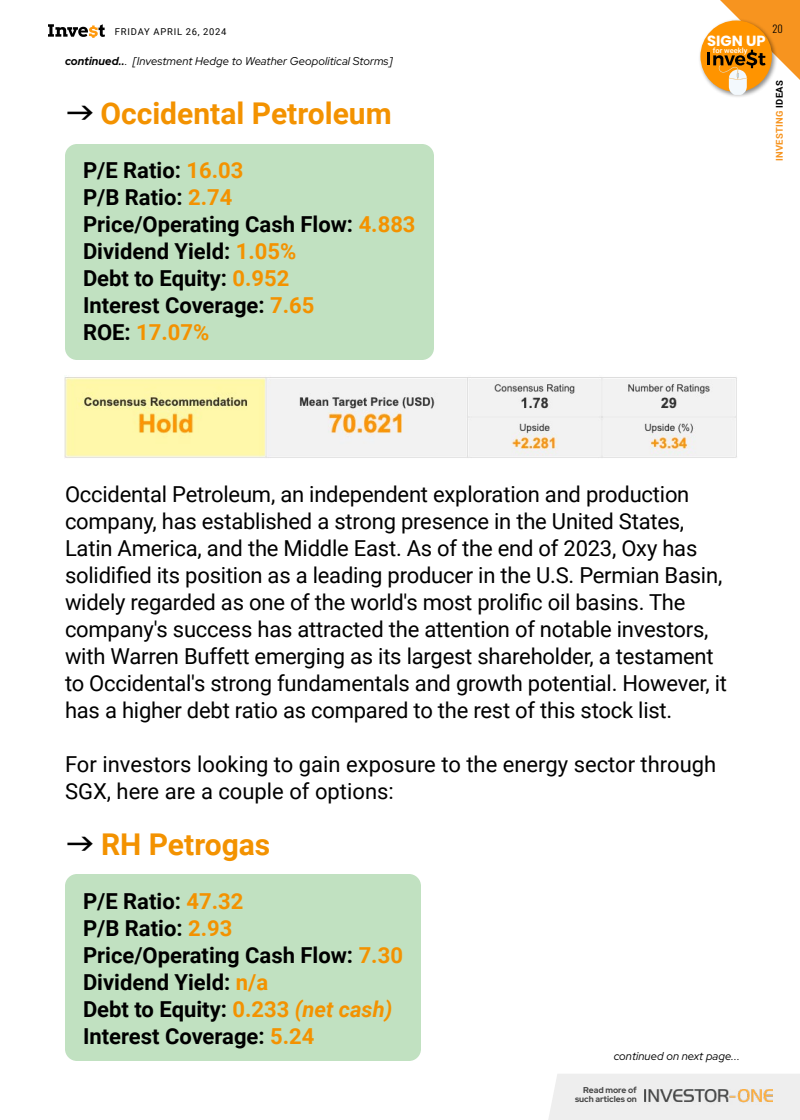
<style>
.page{position:relative;width:800px;height:1120px;background:#fff}
.page>*{position:absolute;margin:0;border:0;box-sizing:border-box;transform-origin:0 0}
.t1{font:700 30px "Roboto";color:#f39200}
.t2{font:22px/27px "Roboto";letter-spacing:-.01em;color:#000}
.t3{font:700 22px/27px "Roboto";color:#000}
.t4{font:700 14.7px "Poppins";color:#fff}
.t5{font:italic 11.3px "Red Hat Display";letter-spacing:.01em;color:#000}
.t6{font:300 10.3px "Oswald";color:#000}
.t7{font:9.4px "Roboto";letter-spacing:.085em;color:#000}
.t8{font:700 9.4px "Roboto";letter-spacing:.035em;color:#f7941f}
.t9{font:700 8.5px/8.5px "Red Hat Display";color:#444;text-align:right}
.t10{font:500 7.2px "Roboto";color:#fff;scale:1.05 1}
.s1{font-weight:700}
.s2{font-family:"BIZUD Gothic";color:#000}
.s3{color:#f39200}
.s4{color:#000}
.s5{font-style:italic;color:#f39200}
</style>
<div class="page">
<svg style="left:48px;top:24px;width:57px;height:14px"></svg>
<div style="left:65px;top:874px;width:356px;height:187px;background:#c1e1c1;border-radius:12px"></div>
<div style="left:65px;top:144px;width:369px;height:216px;background:#c1e1c1;border-radius:12px"></div>
<div style="left:548px;top:1074px;width:252px;height:46px;background:#eee"></div>
<img style="left:644px;top:1090px;width:128px;height:15px">
<div style="left:698px;top:18px;width:80px;height:81px;background:#000;opacity:.45"></div>
<div style="left:700px;top:21px;width:72px;height:71px;background:#ff9400;border-radius:50%"></div>
<svg style="left:707px;top:0;width:93px;height:95px"></svg>
<img style="left:64px;top:377px;width:673px;height:81px">
<p class="t7" style="left:115px;top:25px;width:113px">FRIDAY APRIL 26, 2024</p>
<p class="t6" style="left:773px;top:19px;width:12px">20</p>
<p class="t4" style="left:707px;top:32px;width:60px">SIGN UP</p>
<p class="t10" style="left:713px;top:45px;width:34px">for weekly</p>
<p class="t5" style="left:65px;top:54px;width:329px"><span class="s1">continued..</span>. [Investment Hedge to Weather Geopolitical Storms]</p>
<h1 class="t1" style="left:65px;top:92px;width:328px"><span class="s2">→</span> Occidental Petroleum</h1>
<p class="t3" style="left:83px;top:156px;width:334px">P/E Ratio: <span class="s3">16.03<br></span>P/B Ratio: <span class="s3">2.74<br></span>Price/Operating Cash Flow: <span class="s3">4.883<br></span>Dividend Yield: <span class="s3">1.05%<br></span>Debt to Equity: <span class="s3">0.952<br></span>Interest Coverage: <span class="s3">7.65<br></span>ROE: <span class="s3">17.07%</span></p>
<p class="t8" style="left:773px;top:161px;width:83px;rotate:-90deg">INVESTING <span class="s4">IDEAS</span></p>
<p class="t2" style="left:65px;top:480px;width:664px">Occidental Petroleum, an independent exploration and production company, has established a strong presence in the United States, Latin America, and the Middle East. As of the end of 2023, Oxy has solidified its position as a leading producer in the U.S. Permian Basin, widely regarded as one of the world's most prolific oil basins. The company's success has attracted the attention of notable investors, with Warren Buffett emerging as its largest shareholder, a testament to Occidental's strong fundamentals and growth potential. However, it has a higher debt ratio as compared to the rest of this stock list.</p>
<p class="t2" style="left:65px;top:750px;width:653px">For investors looking to gain exposure to the energy sector through<br>SGX, here are a couple of options:</p>
<h1 class="t1" style="left:65px;top:823px;width:207px"><span class="s2">→</span> RH Petrogas</h1>
<p class="t3" style="left:83px;top:887px;width:321px">P/E Ratio: <span class="s3">47.32<br></span>P/B Ratio: <span class="s3">2.93<br></span>Price/Operating Cash Flow: <span class="s3">7.30<br></span>Dividend Yield: <span class="s3">n/a<br></span>Debt to Equity: <span class="s3">0.233</span> <span class="s5">(net cash)<br></span>Interest Coverage: <span class="s3">5.24</span></p>
<p class="t5" style="left:614px;top:1049px;width:128px">continued on next page...</p>
<p class="t9" style="left:575px;top:1086px;width:63px">Read more of such articles on</p>
</div>
